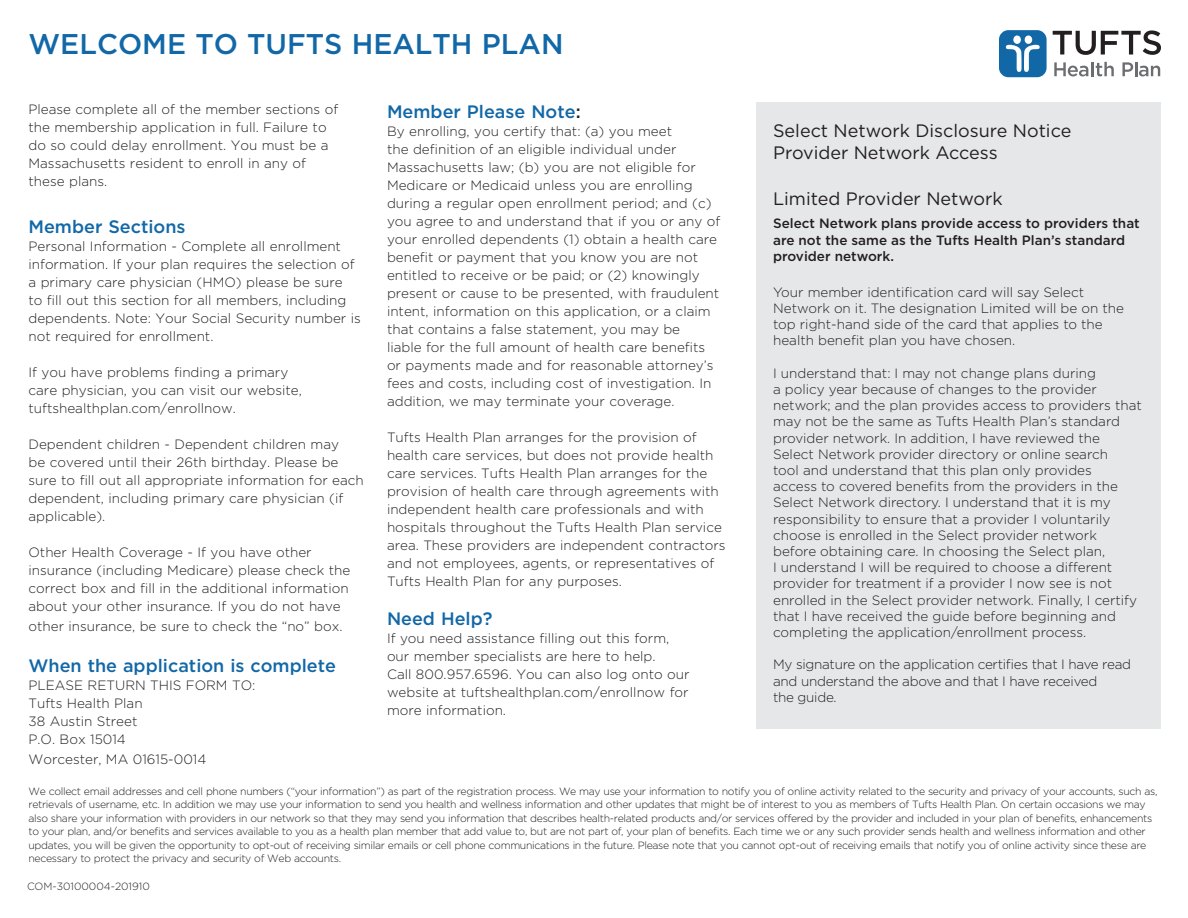
<style>
.page{position:relative;width:1188px;height:918px;background:#fff}
.page>*{position:absolute;margin:0;border:0;box-sizing:border-box;transform-origin:0 0}
.t1{font:500 28.5px "Gotham";color:#1268a7}
.t2{font:18px "Gotham";color:#231f20}
.t3{font:500 18px "Gotham";color:#1268a7}
.t4{font:300 13.5px/18px "Gotham";color:#231f20}
.t5{font:500 13.5px/16.2px "Gotham";color:#231f20}
.t6{font:300 13.5px/16.2px "Gotham";letter-spacing:-.02em;color:#231f20}
.t7{font:300 10.5px/13.5px "Gotham";letter-spacing:-.03em;color:#231f20}
.t8{font:300 10.5px "Gotham";color:#231f20}
.s1{color:#231f20}
</style>
<div class="page">
<div style="left:756px;top:102px;width:405px;height:627px;background:#e6e7e9"></div>
<svg style="left:1053px;top:30px;width:108px;height:25px"></svg>
<svg style="left:1054px;top:62px;width:34px;height:14px"></svg>
<hr style="left:1091px;top:62px;width:3px;height:14px;background:#6c6d70">
<svg style="left:1096px;top:62px;width:18px;height:14px"></svg>
<svg style="left:1122px;top:62px;width:38px;height:14px"></svg>
<div style="left:999px;top:30px;width:48px;height:47px;background:#1268a7;border-radius:9px"></div>
<div style="left:1025px;top:35px;width:7px;height:9px;background:#fff;border-radius:50%"></div>
<svg style="left:1006px;top:45px;width:34px;height:27px"></svg>
<div style="left:1013px;top:35px;width:8px;height:9px;background:#fff;border-radius:50%"></div>
<p class="t1" style="left:28px;top:26px;width:537px">WELCOME TO TUFTS HEALTH PLAN</p>
<p class="t4" style="left:28px;top:100px;width:311px">Please complete all of the member sections of the membership application in full. Failure to do so could delay enrollment. You must be a Massachusetts resident to enroll in any of these plans.</p>
<p class="t3" style="left:28px;top:215px;width:159px">Member Sections</p>
<p class="t4" style="left:28px;top:237px;width:334px">Personal Information - Complete all enrollment information. If your plan requires the selection of a primary care physician (HMO) please be sure<br>to fill out this section for all members, including dependents. Note: Your Social Security number is not required for enrollment.</p>
<p class="t4" style="left:28px;top:363px;width:275px">If you have problems finding a primary care physician, you can visit our website, tuftshealthplan.com/enrollnow.</p>
<p class="t4" style="left:28px;top:435px;width:337px">Dependent children - Dependent children may<br>be covered until their 26th birthday. Please be sure to fill out all appropriate information for each dependent, including primary care physician (if applicable).</p>
<p class="t4" style="left:28px;top:543px;width:323px">Other Health Coverage - If you have other insurance (including Medicare) please check the correct box and fill in the additional information about your other insurance. If you do not have</p>
<p class="t4" style="left:28px;top:617px;width:316px">other insurance, be sure to check the “no” box.</p>
<p class="t3" style="left:28px;top:654px;width:309px">When the application is complete</p>
<p class="t4" style="left:28px;top:676px;width:228px">PLEASE RETURN THIS FORM TO:</p>
<p class="t4" style="left:28px;top:694px;width:116px">Tufts Health Plan</p>
<p class="t4" style="left:28px;top:712px;width:110px">38 Austin Street</p>
<p class="t4" style="left:28px;top:730px;width:99px">P.O. Box 15014</p>
<p class="t4" style="left:28px;top:750px;width:179px">Worcester, MA 01615-0014</p>
<p class="t3" style="left:387px;top:100px;width:195px">Member Please Note<span class="s1">:</span></p>
<p class="t4" style="left:387px;top:122px;width:335px">By enrolling, you certify that: (a) you meet<br>the definition of an eligible individual under Massachusetts law; (b) you are not eligible for Medicare or Medicaid unless you are enrolling during a regular open enrollment period; and (c) you agree to and understand that if you or any of your enrolled dependents (1) obtain a health care benefit or payment that you know you are not entitled to receive or be paid; or (2) knowingly present or cause to be presented, with fraudulent intent, information on this application, or a claim that contains a false statement, you may be<br>liable for the full amount of health care benefits or payments made and for reasonable attorney’s fees and costs, including cost of investigation. In addition, we may terminate your coverage.</p>
<p class="t4" style="left:387px;top:428px;width:340px">Tufts Health Plan arranges for the provision of health care services, but does not provide health care services. Tufts Health Plan arranges for the provision of health care through agreements with independent health care professionals and with hospitals throughout the Tufts Health Plan service area. These providers are independent contractors and not employees, agents, or representatives of Tufts Health Plan for any purposes.</p>
<p class="t3" style="left:387px;top:607px;width:107px">Need Help?</p>
<p class="t4" style="left:387px;top:629px;width:304px">If you need assistance filling out this form, our member specialists are here to help.<br>Call 800.957.6596. You can also log onto our website at tuftshealthplan.com/enrollnow for more information.</p>
<p class="t2" style="left:773px;top:119px;width:300px">Select Network Disclosure Notice</p>
<p class="t2" style="left:773px;top:141px;width:226px">Provider Network Access</p>
<p class="t2" style="left:773px;top:188px;width:231px">Limited Provider Network</p>
<p class="t5" style="left:773px;top:215px;width:368px">Select Network plans provide access to providers that are not the same as the Tufts Health Plan’s standard provider network.</p>
<p class="t4" style="left:773px;top:284px;width:352px;line-height:16.2px">Your member identification card will say Select Network on it. The designation Limited will be on the top right-hand side of the card that applies to the health benefit plan you have chosen.</p>
<p class="t4" style="left:773px;top:365px;width:370px;line-height:16.2px">I understand that: I may not change plans during<br>a policy year because of changes to the provider network; and the plan provides access to providers that may not be the same as Tufts Health Plan’s standard provider network. In addition, I have reviewed the Select Network provider directory or online search<br>tool and understand that this plan only provides<br>access to covered benefits from the providers in the Select Network directory. I understand that it is my responsibility to ensure that a provider I voluntarily choose is enrolled in the Select provider network before obtaining care. In choosing the Select plan,<br>I understand I will be required to choose a different provider for treatment if a provider I now see is not enrolled in the Select provider network. Finally, I certify that I have received the guide before beginning and completing the application/enrollment process.</p>
<p class="t6" style="left:773px;top:656px;width:359px">My signature on the application certifies that I have read and understand the above and that I have received<br>the guide.</p>
<p class="t7" style="left:28px;top:784px;width:1130px">We collect email addresses and cell phone numbers (“your information”) as part of the registration process. We may use your information to notify you of online activity related to the security and privacy of your accounts, such as, retrievals of username, etc. In addition we may use your information to send you health and wellness information and other updates that might be of interest to you as members of Tufts Health Plan. On certain occasions we may also share your information with providers in our network so that they may send you information that describes health-related products and/or services offered by the provider and included in your plan of benefits, enhancements to your plan, and/or benefits and services available to you as a health plan member that add value to, but are not part of, your plan of benefits. Each time we or any such provider sends health and wellness information and other updates, you will be given the opportunity to opt-out of receiving similar emails or cell phone communications in the future. Please note that you cannot opt-out of receiving emails that notify you of online activity since these are necessary to protect the privacy and security of Web accounts.</p>
<p class="t8" style="left:27px;top:879px;width:124px">COM-30100004-201910</p>
</div>
